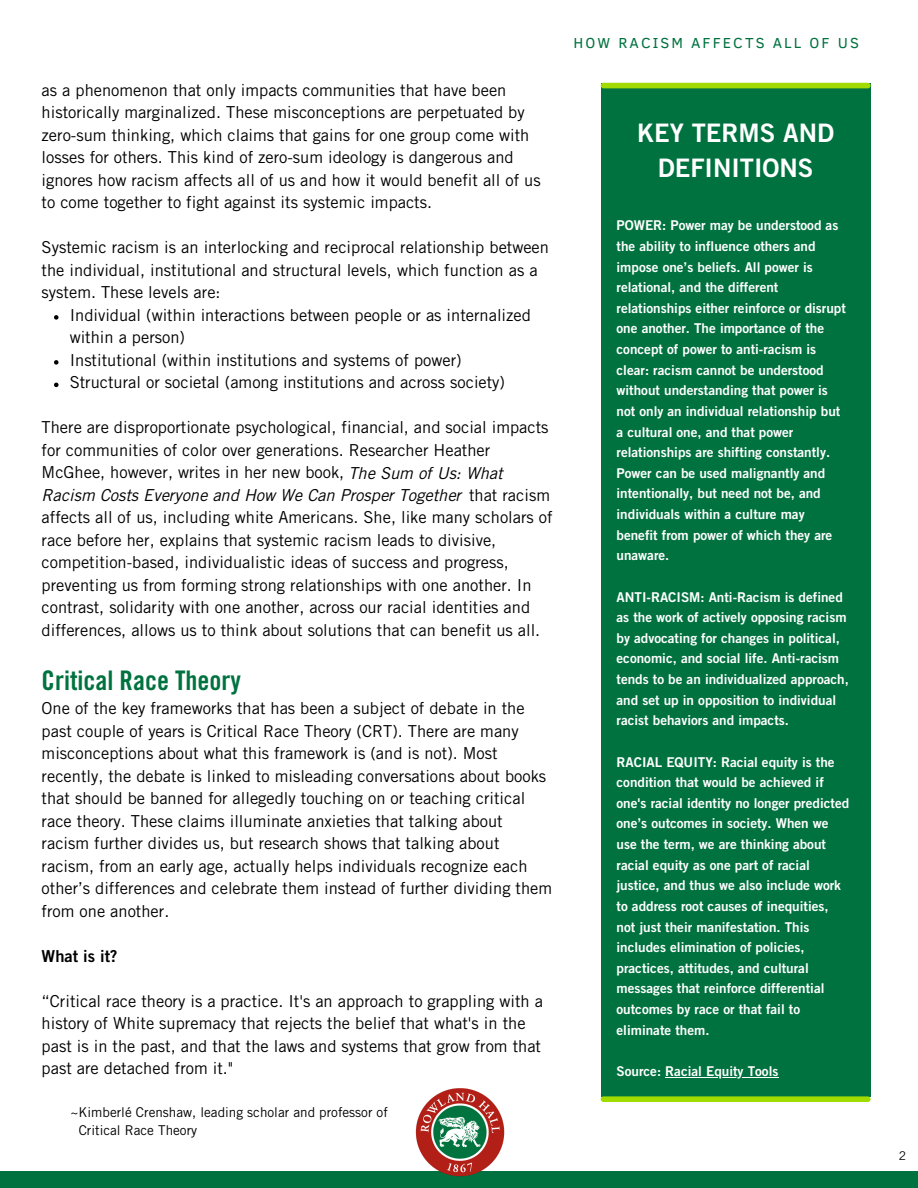
<style>
.page{position:relative;width:918px;height:1188px;background:#fff}
.page>*{position:absolute;margin:0;border:0;box-sizing:border-box;transform-origin:0 0}
.t1{font:27px "Trade Gothic LT Std Bd Cn 20";color:#00723f}
.t2{font:25.5px/34.8px "Trade Gothic LT Std Bd 2";color:#fff;text-align:center}
.t3{font:16.5px/22.5px "Trade Gothic LT Std";color:#000}
.t4{font:italic 16.5px "Trade Gothic LT Std";color:#000}
.t5{font:16.5px "Trade Gothic LT Std Bd 2";color:#000}
.t6{font:14.85px "Clear Sans";letter-spacing:.14em;color:#00723f}
.t7{font:13.5px/20.7px "Trade Gothic LT Std Bd 2";color:#fff}
.t8{font:13.5px/18px "Trade Gothic LT Std";color:#000}
.t9{font:12px "Trade Gothic LT Std";color:#000}
.s1{font-style:italic}
</style>
<div class="page">
<div style="left:0;top:1171px;width:918px;height:17px;background:#00723f"></div>
<img style="left:415px;top:1088px;width:89px;height:89px">
<div style="left:601px;top:83px;width:270px;height:1013px;background:#00723f"></div>
<div style="left:603px;top:83px;width:265px;height:5px;background:#a1db00"></div>
<hr style="left:665px;top:1077px;width:113px;height:1px;background:#fff">
<div style="left:603px;top:1096px;width:265px;height:6px;background:#a1db00"></div>
<svg style="left:54px;top:315px;width:5px;height:5px"></svg>
<svg style="left:54px;top:360px;width:5px;height:5px"></svg>
<svg style="left:54px;top:383px;width:5px;height:4px"></svg>
<p class="t3" style="left:42px;top:81px;width:501px">as a phenomenon that only impacts communities that have been historically marginalized. These misconceptions are perpetuated by zero-sum thinking, which claims that gains for one group come with losses for others. This kind of zero-sum ideology is dangerous and ignores how racism affects all of us and how it would benefit all of us to come together to fight against its systemic impacts.</p>
<p class="t3" style="left:42px;top:238px;width:509px">Systemic racism is an interlocking and reciprocal relationship between the individual, institutional and structural levels, which function as a system. These levels are:</p>
<p class="t3" style="left:70px;top:306px;width:463px">Individual (within interactions between people or as internalized within a person)<br>Institutional (within institutions and systems of power)<br>Structural or societal (among institutions and across society)</p>
<p class="t3" style="left:42px;top:418px;width:508px">There are disproportionate psychological, financial, and social impacts</p>
<p class="t3" style="left:42px;top:441px;width:450px">for communities of color over generations. Researcher Heather</p>
<p class="t3" style="left:42px;top:463px;width:463px">McGhee, however, writes in her new book, <span class="s1">The Sum of Us: What</span></p>
<p class="t3" style="left:469px;top:486px;width:83px">that racism</p>
<p class="t3" style="left:42px;top:508px;width:513px">affects all of us, including white Americans. She, like many scholars of</p>
<p class="t3" style="left:42px;top:531px;width:456px">race before her, explains that systemic racism leads to divisive,</p>
<p class="t3" style="left:42px;top:553px;width:469px">competition-based, individualistic ideas of success and progress,</p>
<p class="t3" style="left:42px;top:576px;width:491px">preventing us from forming strong relationships with one another. In</p>
<p class="t3" style="left:42px;top:598px;width:490px">contrast, solidarity with one another, across our racial identities and</p>
<p class="t3" style="left:42px;top:621px;width:500px">differences, allows us to think about solutions that can benefit us all.</p>
<p class="t4" style="left:42px;top:489px;width:421px">Racism Costs Everyone and How We Can Prosper Together</p>
<h1 class="t1" style="left:42px;top:671px;width:201px">Critical Race Theory</h1>
<p class="t3" style="left:42px;top:699px;width:512px">One of the key frameworks that has been a subject of debate in the past couple of years is Critical Race Theory (CRT). There are many misconceptions about what this framework is (and is not). Most recently, the debate is linked to misleading conversations about books that should be banned for allegedly touching on or teaching critical race theory. These claims illuminate anxieties that talking about racism further divides us, but research shows that talking about racism, from an early age, actually helps individuals recognize each other’s differences and celebrate them instead of further dividing them from one another.</p>
<p class="t5" style="left:42px;top:950px;width:77px">What is it?</p>
<p class="t3" style="left:42px;top:992px;width:503px">“Critical race theory is a practice. It's an approach to grappling with a history of White supremacy that rejects the belief that what's in the past is in the past, and that the laws and systems that grow from that past are detached from it."</p>
<p class="t8" style="left:79px;top:1105px;width:311px;text-indent:-8px">~Kimberlé Crenshaw, leading scholar and professor of<br>Critical Race Theory</p>
<p class="t6" style="left:574px;top:32px;width:287px">HOW RACISM AFFECTS ALL OF US</p>
<h2 class="t2" style="left:637px;top:119px;width:198px">KEY TERMS AND<br>DEFINITIONS</h2>
<p class="t7" style="left:617px;top:217px;width:231px">POWER: Power may be understood as the ability to influence others and impose one’s beliefs. All power is relational, and the different relationships either reinforce or disrupt one another. The importance of the concept of power to anti-racism is clear: racism cannot be understood without understanding that power is not only an individual relationship but a cultural one, and that power relationships are shifting constantly.<br>Power can be used malignantly and intentionally, but need not be, and individuals within a culture may benefit from power of which they are unaware.</p>
<p class="t7" style="left:617px;top:588px;width:234px">ANTI-RACISM: Anti-Racism is defined as the work of actively opposing racism by advocating for changes in political, economic, and social life. Anti-racism tends to be an individualized approach, and set up in opposition to individual racist behaviors and impacts.</p>
<p class="t7" style="left:617px;top:753px;width:234px">RACIAL EQUITY: Racial equity is the condition that would be achieved if one's racial identity no longer predicted one’s outcomes in society. When we use the term, we are thinking about racial equity as one part of racial justice, and thus we also include work to address root causes of inequities, not just their manifestation. This includes elimination of policies, practices, attitudes, and cultural messages that reinforce differential outcomes by race or that fail to eliminate them.</p>
<p class="t7" style="left:617px;top:1063px;width:163px">Source: Racial Equity Tools</p>
<p class="t9" style="left:899px;top:1151px;width:9px">2</p>
</div>
